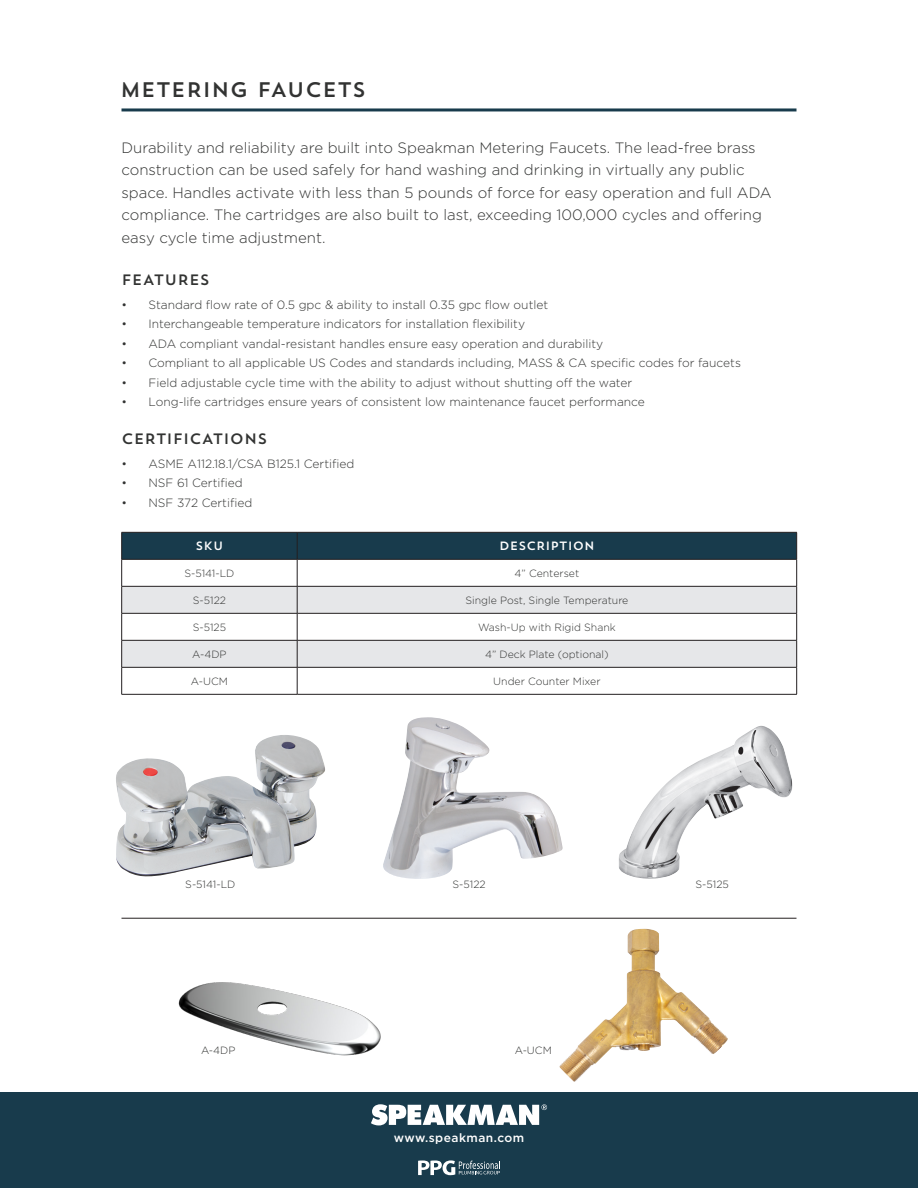
<style>
.page{position:relative;width:918px;height:1188px;background:#fff}
.page>*{position:absolute;margin:0;border:0;box-sizing:border-box;transform-origin:0 0}
.t1{font:21px "Trend Sans One";color:#323332}
.Paragraph_Style_1{font:300 15px/22.5px "Gotham";color:#323332}
.Paragraph_Style_1-2{font:15px "Trend Sans One";color:#323332}
.t2{font:300 12px "Gotham";color:#323332}
.t3{font:500 12px "Gotham";letter-spacing:.04em;color:#fff}
.sub{font:12px "Trend Sans One";color:#fff}
.Paragraph_Style_1-3{font:300 10.5px "Gotham";color:#323332}
</style>
<div class="page">
<hr style="left:122px;top:108px;width:674px;height:3px;background:#183b4c">
<svg style="left:121px;top:532px;width:676px;height:162px"></svg>
<hr style="left:122px;top:694px;width:175px;height:1px;background:#231f20">
<hr style="left:297px;top:694px;width:500px;height:1px;background:#231f20">
<img style="left:383px;top:717px;width:180px;height:162px">
<img style="left:116px;top:735px;width:210px;height:142px">
<img style="left:619px;top:726px;width:173px;height:153px">
<img style="left:178px;top:982px;width:203px;height:74px">
<img style="left:559px;top:929px;width:104px;height:153px">
<hr style="left:122px;top:918px;width:674px;height:1px;background:#231f20">
<div style="left:0;top:1092px;width:918px;height:96px;background:#183b4c"></div>
<svg style="left:371px;top:1104px;width:176px;height:21px"></svg>
<svg style="left:418px;top:1160px;width:82px;height:15px"></svg>
<p class="t1" style="left:120px;top:76px;width:248px">METERING FAUCETS</p>
<p class="Paragraph_Style_1" style="left:122px;top:136px;width:652px">Durability and reliability are built into Speakman Metering Faucets. The lead-free brass construction can be used safely for hand washing and drinking in virtually any public space. Handles activate with less than 5 pounds of force for easy operation and full ADA compliance. The cartridges are also built to last, exceeding 100,000 cycles and offering easy cycle time adjustment.</p>
<p class="Paragraph_Style_1-2" style="left:122px;top:270px;width:90px">FEATURES</p>
<p class="t2" style="left:122px;top:297px;width:428px">• Standard flow rate of 0.5 gpc &amp; ability to install 0.35 gpc flow outlet</p>
<p class="t2" style="left:122px;top:317px;width:405px">• Interchangeable temperature indicators for installation flexibility</p>
<p class="t2" style="left:122px;top:336px;width:483px">• ADA compliant vandal-resistant handles ensure easy operation and durability</p>
<p class="t2" style="left:122px;top:356px;width:621px">• Compliant to all applicable US Codes and standards including, MASS &amp; CA specific codes for faucets</p>
<p class="t2" style="left:122px;top:375px;width:512px">• Field adjustable cycle time with the ability to adjust without shutting off the water</p>
<p class="t2" style="left:122px;top:395px;width:525px">• Long-life cartridges ensure years of consistent low maintenance faucet performance</p>
<p class="Paragraph_Style_1-2" style="left:122px;top:429px;width:147px">CERTIFICATIONS</p>
<p class="t2" style="left:122px;top:456px;width:234px">• ASME A112.18.1/CSA B125.1 Certified</p>
<p class="t2" style="left:122px;top:476px;width:123px">• NSF 61 Certified</p>
<p class="t2" style="left:122px;top:495px;width:132px">• NSF 372 Certified</p>
<p class="sub" style="left:196px;top:538px;width:29px">SKU</p>
<p class="sub" style="left:499px;top:538px;width:97px">DESCRIPTION</p>
<p class="Paragraph_Style_1-3" style="left:184px;top:567px;width:52px">S-5141-LD</p>
<p class="Paragraph_Style_1-3" style="left:515px;top:567px;width:66px">4” Centerset</p>
<p class="Paragraph_Style_1-3" style="left:193px;top:594px;width:35px">S-5122</p>
<p class="Paragraph_Style_1-3" style="left:465px;top:594px;width:164px">Single Post, Single Temperature</p>
<p class="Paragraph_Style_1-3" style="left:193px;top:621px;width:35px">S-5125</p>
<p class="Paragraph_Style_1-3" style="left:478px;top:621px;width:139px">Wash-Up with Rigid Shank</p>
<p class="Paragraph_Style_1-3" style="left:192px;top:648px;width:36px">A-4DP</p>
<p class="Paragraph_Style_1-3" style="left:485px;top:648px;width:125px">4” Deck Plate (optional)</p>
<p class="Paragraph_Style_1-3" style="left:191px;top:675px;width:39px">A-UCM</p>
<p class="Paragraph_Style_1-3" style="left:493px;top:675px;width:109px">Under Counter Mixer</p>
<p class="Paragraph_Style_1-3" style="left:185px;top:878px;width:52px">S-5141-LD</p>
<p class="Paragraph_Style_1-3" style="left:452px;top:878px;width:35px">S-5122</p>
<p class="Paragraph_Style_1-3" style="left:696px;top:878px;width:35px">S-5125</p>
<p class="Paragraph_Style_1-3" style="left:201px;top:1044px;width:36px">A-4DP</p>
<p class="Paragraph_Style_1-3" style="left:515px;top:1044px;width:39px">A-UCM</p>
<p class="t3" style="left:394px;top:1130px;width:132px">www.speakman.com</p>
</div>
